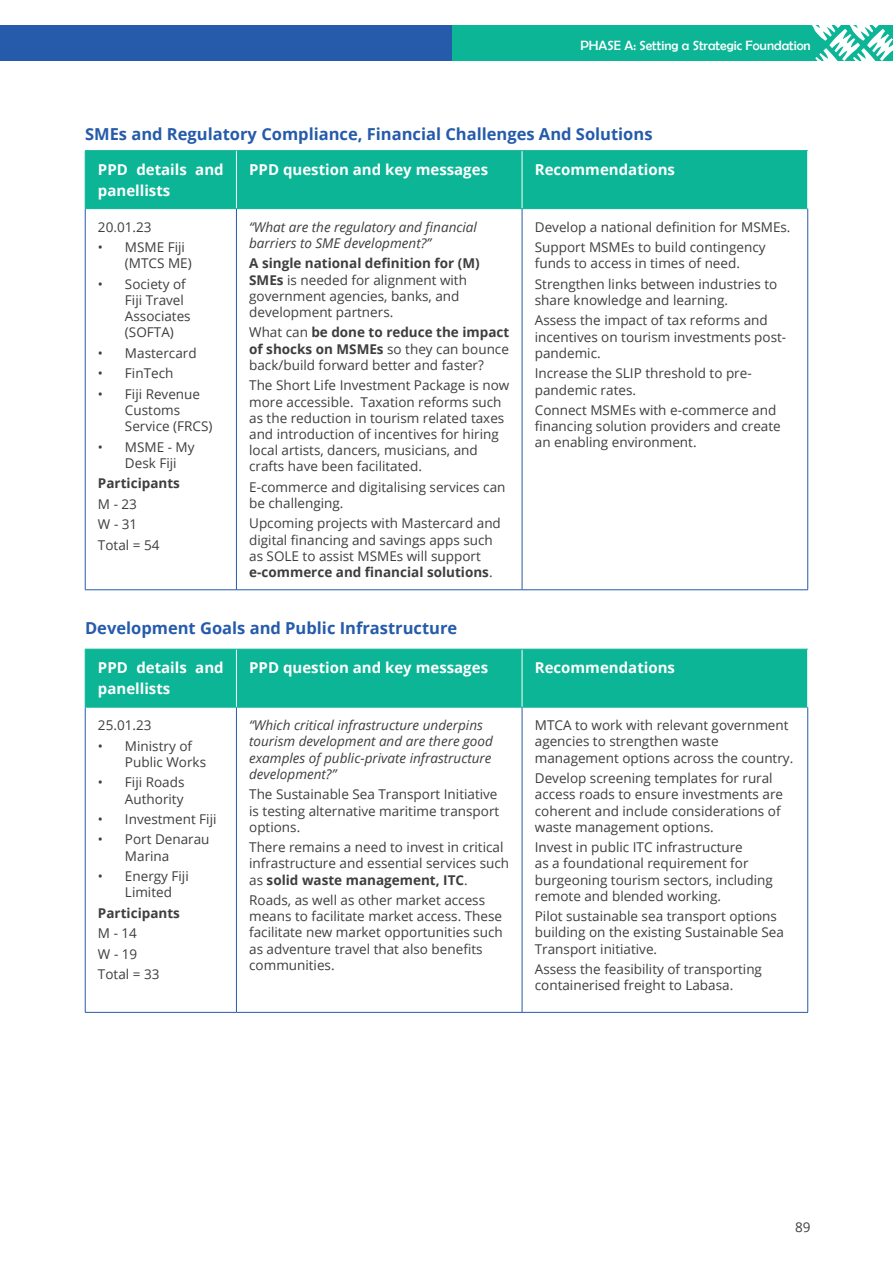
<style>
.page{position:relative;width:893px;height:1263px;background:#fff}
.page>*{position:absolute;margin:0;border:0;box-sizing:border-box;transform-origin:0 0}
.Heading_3{font:700 16.5px "Open Sans";color:#255baa}
.Table_head_rev{font:700 15px/21px "Open Sans";color:#fff}
.Normal_9pt{font:13.5px/16.2px "Open Sans";color:#3e3e3f}
.Normal_9pt-2{font:italic 13.5px/16.2px "Open Sans";color:#3e3e3f}
.t1{font:13.5px "Berlin Sans FB";color:#fff}
.Normal_9pt-3{font:700 13.5px "Open Sans";color:#3e3e3f}
.s1{font-weight:700}
</style>
<div class="page">
<div style="left:0;top:26px;width:453px;height:35px;background:#255baa"></div>
<div style="left:453px;top:26px;width:440px;height:35px;background:#0bb596"></div>
<svg style="left:811px;top:25px;width:82px;height:36px"></svg>
<div style="left:86px;top:151px;width:721px;height:57px;background:#0bb596"></div>
<hr style="left:236px;top:151px;width:1px;height:57px;background:#fff">
<hr style="left:522px;top:151px;width:1px;height:57px;background:#fff">
<hr style="left:236px;top:209px;width:1px;height:381px;background:#255baa">
<hr style="left:522px;top:209px;width:1px;height:381px;background:#255baa">
<hr style="left:85px;top:209px;width:1px;height:381px;background:#255baa">
<hr style="left:807px;top:209px;width:1px;height:381px;background:#255baa">
<hr style="left:85px;top:589px;width:151px;height:1px;background:#255baa">
<hr style="left:236px;top:589px;width:286px;height:1px;background:#255baa">
<hr style="left:522px;top:589px;width:286px;height:1px;background:#255baa">
<hr style="left:85px;top:150px;width:151px;height:1px;background:#0bb596">
<hr style="left:85px;top:151px;width:1px;height:57px;background:#0bb596">
<hr style="left:236px;top:150px;width:286px;height:1px;background:#0bb596">
<hr style="left:522px;top:150px;width:286px;height:1px;background:#0bb596">
<hr style="left:85px;top:208px;width:151px;height:1px;background:#0bb596">
<hr style="left:236px;top:208px;width:286px;height:1px;background:#0bb596">
<hr style="left:522px;top:208px;width:286px;height:1px;background:#0bb596">
<div style="left:86px;top:650px;width:721px;height:57px;background:#0bb596"></div>
<hr style="left:236px;top:649px;width:1px;height:58px;background:#fff">
<hr style="left:522px;top:649px;width:1px;height:58px;background:#fff">
<hr style="left:236px;top:707px;width:1px;height:305px;background:#255baa">
<hr style="left:522px;top:707px;width:1px;height:305px;background:#255baa">
<hr style="left:85px;top:707px;width:1px;height:305px;background:#255baa">
<hr style="left:807px;top:707px;width:1px;height:305px;background:#255baa">
<hr style="left:85px;top:1012px;width:151px;height:1px;background:#255baa">
<hr style="left:236px;top:1012px;width:286px;height:1px;background:#255baa">
<hr style="left:522px;top:1012px;width:286px;height:1px;background:#255baa">
<hr style="left:85px;top:649px;width:151px;height:1px;background:#0bb596">
<hr style="left:85px;top:649px;width:1px;height:58px;background:#0bb596">
<hr style="left:236px;top:649px;width:286px;height:1px;background:#0bb596">
<hr style="left:522px;top:649px;width:286px;height:1px;background:#0bb596">
<hr style="left:85px;top:707px;width:151px;height:1px;background:#0bb596">
<hr style="left:236px;top:707px;width:286px;height:1px;background:#0bb596">
<hr style="left:522px;top:707px;width:286px;height:1px;background:#0bb596">
<hr style="left:807px;top:649px;width:1px;height:58px;background:#fff">
<p class="t1" style="left:580px;top:38px;width:232px">PHASE A: Setting a Strategic Foundation</p>
<p class="Heading_3" style="left:85px;top:123px;width:569px">SMEs and Regulatory Compliance, Financial Challenges And Solutions</p>
<p class="Table_head_rev" style="left:98px;top:159px;width:127px">PPD details and panellists</p>
<p class="Table_head_rev" style="left:249px;top:159px;width:240px">PPD question and key messages</p>
<p class="Table_head_rev" style="left:535px;top:159px;width:142px">Recommendations</p>
<p class="Normal_9pt" style="left:98px;top:218px;width:55px">20.01.23</p>
<p class="Normal_9pt" style="left:125px;top:239px;width:68px;text-indent:-27px">• MSME Fiji (MTCS ME)</p>
<p class="Normal_9pt" style="left:125px;top:275px;width:67px;text-indent:-27px">• Society of<br>Fiji Travel<br>Associates (SOFTA)</p>
<p class="Normal_9pt" style="left:98px;top:345px;width:100px">• Mastercard</p>
<p class="Normal_9pt" style="left:98px;top:365px;width:77px">• FinTech</p>
<p class="Normal_9pt" style="left:125px;top:385px;width:89px;text-indent:-27px">• Fiji Revenue<br>Customs<br>Service (FRCS)</p>
<p class="Normal_9pt" style="left:125px;top:438px;width:71px;text-indent:-27px">• MSME - My<br>Desk Fiji</p>
<p class="Normal_9pt-3" style="left:98px;top:474px;width:83px">Participants</p>
<p class="Normal_9pt" style="left:98px;top:495px;width:41px">M - 23</p>
<p class="Normal_9pt" style="left:98px;top:516px;width:41px">W - 31</p>
<p class="Normal_9pt" style="left:98px;top:536px;width:63px">Total = 54</p>
<p class="Normal_9pt-2" style="left:249px;top:218px;width:229px">“What are the regulatory and financial barriers to SME development?”</p>
<p class="Normal_9pt" style="left:249px;top:255px;width:232px"><span class="s1">A single national definition for (M)<br>SMEs</span> is needed for alignment with government agencies, banks, and development partners.</p>
<p class="Normal_9pt" style="left:249px;top:324px;width:262px;text-align:justify">What can <span class="s1">be done to reduce the impact of shocks on MSMEs</span> so they can bounce back/build forward better and faster?</p>
<p class="Normal_9pt" style="left:249px;top:377px;width:262px">The Short Life Investment Package is now more accessible. Taxation reforms such as the reduction in tourism related taxes and introduction of incentives for hiring local artists, dancers, musicians, and crafts have been facilitated.</p>
<p class="Normal_9pt" style="left:249px;top:478px;width:258px">E-commerce and digitalising services can be challenging.</p>
<p class="Normal_9pt" style="left:249px;top:515px;width:253px">Upcoming projects with Mastercard and digital financing and savings apps such as SOLE to assist MSMEs will support <span class="s1">e-commerce and financial solutions</span>.</p>
<p class="Normal_9pt" style="left:535px;top:218px;width:257px">Develop a national definition for MSMEs.</p>
<p class="Normal_9pt" style="left:535px;top:239px;width:232px">Support MSMEs to build contingency funds to access in times of need.</p>
<p class="Normal_9pt" style="left:535px;top:275px;width:244px">Strengthen links between industries to share knowledge and learning.</p>
<p class="Normal_9pt" style="left:535px;top:312px;width:253px">Assess the impact of tax reforms and incentives on tourism investments post&shy;pandemic.</p>
<p class="Normal_9pt" style="left:535px;top:365px;width:218px">Increase the SLIP threshold to pre&shy;pandemic rates.</p>
<p class="Normal_9pt" style="left:535px;top:402px;width:247px">Connect MSMEs with e-commerce and financing solution providers and create an enabling environment.</p>
<p class="Heading_3" style="left:85px;top:617px;width:374px">Development Goals and Public Infrastructure</p>
<p class="Table_head_rev" style="left:98px;top:657px;width:127px">PPD details and panellists</p>
<p class="Table_head_rev" style="left:249px;top:657px;width:240px">PPD question and key messages</p>
<p class="Table_head_rev" style="left:535px;top:657px;width:142px">Recommendations</p>
<p class="Normal_9pt" style="left:98px;top:717px;width:55px">25.01.23</p>
<p class="Normal_9pt" style="left:125px;top:737px;width:83px;text-indent:-27px">• Ministry of<br>Public Works</p>
<p class="Normal_9pt" style="left:98px;top:774px;width:88px;text-align:right">• Fiji Roads<br>Authority</p>
<p class="Normal_9pt" style="left:98px;top:811px;width:120px">• Investment Fiji</p>
<p class="Normal_9pt" style="left:125px;top:831px;width:86px;text-indent:-27px">• Port Denarau<br>Marina</p>
<p class="Normal_9pt" style="left:125px;top:868px;width:65px;text-indent:-27px">• Energy Fiji<br>Limited</p>
<p class="Normal_9pt-3" style="left:98px;top:903px;width:83px">Participants</p>
<p class="Normal_9pt" style="left:98px;top:925px;width:41px">M - 14</p>
<p class="Normal_9pt" style="left:98px;top:945px;width:41px">W - 19</p>
<p class="Normal_9pt" style="left:98px;top:966px;width:63px">Total = 33</p>
<p class="Normal_9pt-2" style="left:249px;top:717px;width:245px">“Which critical infrastructure underpins tourism development and are there good examples of public-private infrastructure development?”</p>
<p class="Normal_9pt" style="left:249px;top:786px;width:252px">The Sustainable Sea Transport Initiative is testing alternative maritime transport options.</p>
<p class="Normal_9pt" style="left:249px;top:839px;width:261px">There remains a need to invest in critical infrastructure and essential services such as <span class="s1">solid waste management, ITC</span>.</p>
<p class="Normal_9pt" style="left:249px;top:892px;width:255px">Roads, as well as other market access means to facilitate market access. These facilitate new market opportunities such as adventure travel that also benefits communities.</p>
<p class="Normal_9pt" style="left:535px;top:717px;width:260px">MTCA to work with relevant government agencies to strengthen waste management options across the country.</p>
<p class="Normal_9pt" style="left:535px;top:770px;width:250px">Develop screening templates for rural access roads to ensure investments are coherent and include considerations of waste management options.</p>
<p class="Normal_9pt" style="left:535px;top:839px;width:240px">Invest in public ITC infrastructure<br>as a foundational requirement for burgeoning tourism sectors, including remote and blended working.</p>
<p class="Normal_9pt" style="left:535px;top:908px;width:251px">Pilot sustainable sea transport options building on the existing Sustainable Sea<br>Transport initiative.</p>
<p class="Normal_9pt" style="left:535px;top:961px;width:229px">Assess the feasibility of transporting containerised freight to Labasa.</p>
<p class="Normal_9pt" style="left:795px;top:1218px;width:17px">89</p>
</div>
